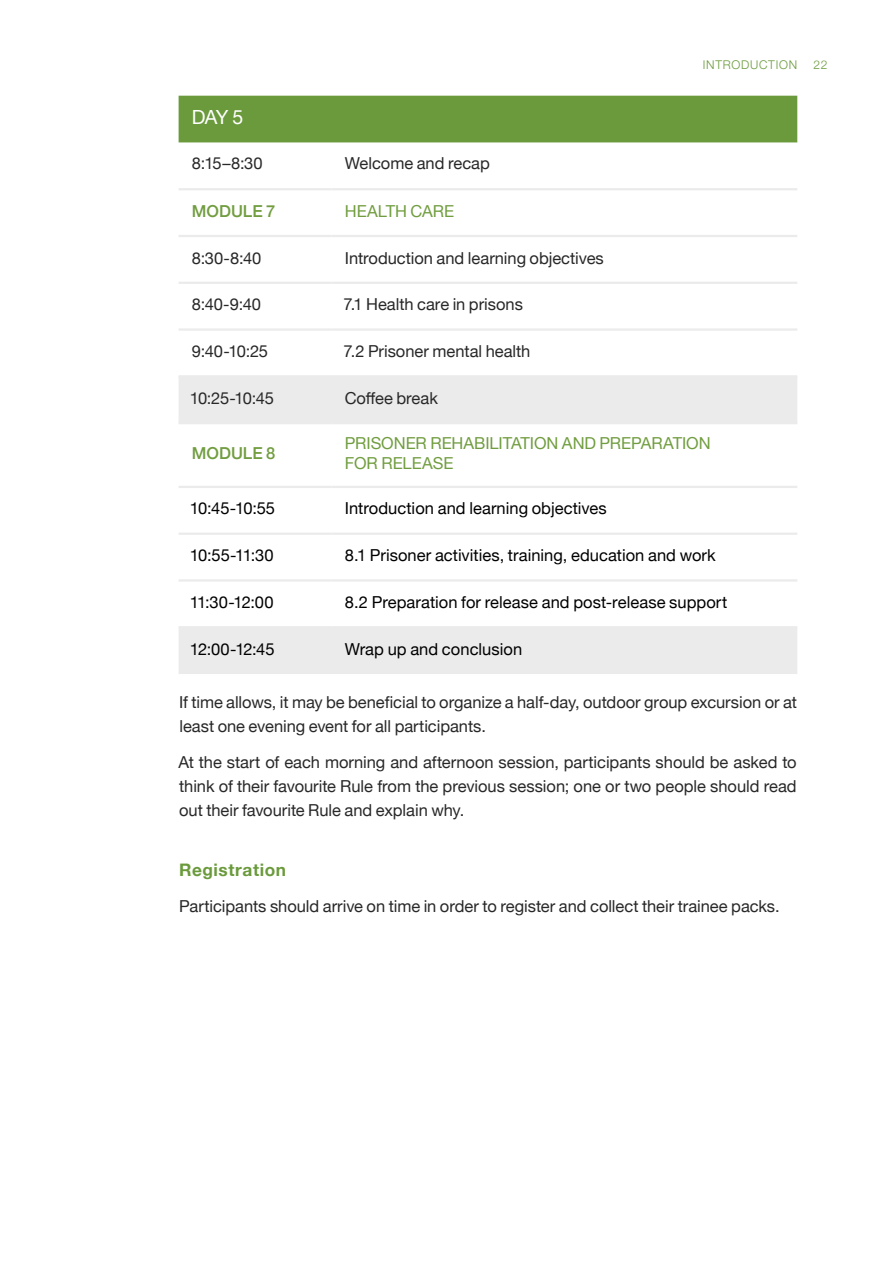
<style>
.page{position:relative;width:893px;height:1263px;background:#fff}
.page>*{position:absolute;margin:0;border:0;box-sizing:border-box;transform-origin:0 0}
.t1{font:19.5px "Helvetica Neue";color:#fff}
.t2{font:700 17.25px "Helvetica Neue";letter-spacing:.035em;color:#6a9a3b}
.t3{font:16.5px/24px "Helvetica Neue";letter-spacing:-.005em;color:#292829}
.t4{font:16.5px "Helvetica Neue";letter-spacing:.005em;color:#000}
.t5{font:16.5px/19.8px "Helvetica Neue";letter-spacing:-.005em;color:#719d40}
.t6{font:500 16.5px "Helvetica Neue";color:#719d40}
.t7{font:300 12px "Helvetica Neue";letter-spacing:.065em;color:#6a9a3b}
</style>
<div class="page">
<div style="left:179px;top:96px;width:618px;height:46px;background:#6a9a3b"></div>
<svg style="left:179px;top:377px;width:618px;height:297px"></svg>
<hr style="left:179px;top:188px;width:153px;height:2px;background:#ebebec">
<hr style="left:332px;top:188px;width:465px;height:2px;background:#ebebec">
<hr style="left:179px;top:235px;width:153px;height:2px;background:#ebebec">
<hr style="left:332px;top:235px;width:465px;height:2px;background:#ebebec">
<hr style="left:179px;top:486px;width:153px;height:2px;background:#ebebec">
<hr style="left:332px;top:486px;width:465px;height:2px;background:#ebebec">
<hr style="left:179px;top:626px;width:153px;height:2px;background:#ebebec">
<hr style="left:332px;top:626px;width:465px;height:2px;background:#ebebec">
<hr style="left:179px;top:375px;width:153px;height:2px;background:#ebebec">
<hr style="left:332px;top:375px;width:465px;height:2px;background:#ebebec">
<hr style="left:179px;top:282px;width:153px;height:2px;background:#ebebec">
<hr style="left:332px;top:282px;width:465px;height:2px;background:#ebebec">
<hr style="left:179px;top:422px;width:153px;height:2px;background:#ebebec">
<hr style="left:332px;top:422px;width:465px;height:2px;background:#ebebec">
<hr style="left:179px;top:328px;width:153px;height:3px;background:#ebebec">
<hr style="left:332px;top:328px;width:465px;height:3px;background:#ebebec">
<hr style="left:179px;top:532px;width:153px;height:3px;background:#ebebec">
<hr style="left:332px;top:532px;width:465px;height:3px;background:#ebebec">
<hr style="left:179px;top:579px;width:153px;height:3px;background:#ebebec">
<hr style="left:332px;top:579px;width:465px;height:3px;background:#ebebec">
<p class="t1" style="left:192px;top:103px;width:53px">DAY 5</p>
<p class="t3" style="left:192px;top:153px;width:72px">8:15–8:30</p>
<p class="t3" style="left:345px;top:153px;width:147px">Welcome and recap</p>
<p class="t6" style="left:192px;top:198px;width:85px">MODULE 7</p>
<p class="t5" style="left:345px;top:202px;width:111px">HEALTH CARE</p>
<p class="t3" style="left:192px;top:247px;width:71px">8:30-8:40</p>
<p class="t3" style="left:345px;top:247px;width:261px">Introduction and learning objectives</p>
<p class="t3" style="left:192px;top:293px;width:71px">8:40-9:40</p>
<p class="t3" style="left:343px;top:293px;width:181px">7.1 Health care in prisons</p>
<p class="t3" style="left:192px;top:340px;width:77px">9:40-10:25</p>
<p class="t3" style="left:343px;top:340px;width:188px">7.2 Prisoner mental health</p>
<p class="t3" style="left:190px;top:387px;width:86px">10:25-10:45</p>
<p class="t3" style="left:345px;top:387px;width:95px">Coffee break</p>
<p class="t7" style="left:703px;top:55px;width:96px">INTRODUCTION</p>
<p class="t7" style="left:813px;top:55px;width:15px">22</p>
<p class="t6" style="left:192px;top:440px;width:85px">MODULE 8</p>
<p class="t5" style="left:345px;top:434px;width:367px">PRISONER REHABILITATION AND PREPARATION<br>FOR RELEASE</p>
<p class="t4" style="left:190px;top:497px;width:87px">10:45-10:55</p>
<p class="t4" style="left:345px;top:497px;width:263px">Introduction and learning objectives</p>
<p class="t4" style="left:190px;top:543px;width:85px">10:55-11:30</p>
<p class="t4" style="left:345px;top:543px;width:372px">8.1 Prisoner activities, training, education and work</p>
<p class="t4" style="left:190px;top:590px;width:85px">11:30-12:00</p>
<p class="t4" style="left:345px;top:590px;width:384px">8.2 Preparation for release and post-release support</p>
<p class="t4" style="left:190px;top:637px;width:86px">12:00-12:45</p>
<p class="t4" style="left:345px;top:637px;width:179px">Wrap up and conclusion</p>
<p class="t3" style="left:179px;top:691px;width:619px">If time allows, it may be beneficial to organize a half-day, outdoor group excursion or at least one evening event for all participants.</p>
<p class="t3" style="left:178px;top:751px;width:620px;text-align:justify">At the start of each morning and afternoon session, participants should be asked to think of their favourite Rule from the previous session; one or two people should read out their favourite Rule and explain why.</p>
<p class="t2" style="left:179px;top:856px;width:108px">Registration</p>
<p class="t3" style="left:179px;top:895px;width:602px">Participants should arrive on time in order to register and collect their trainee packs.</p>
</div>
